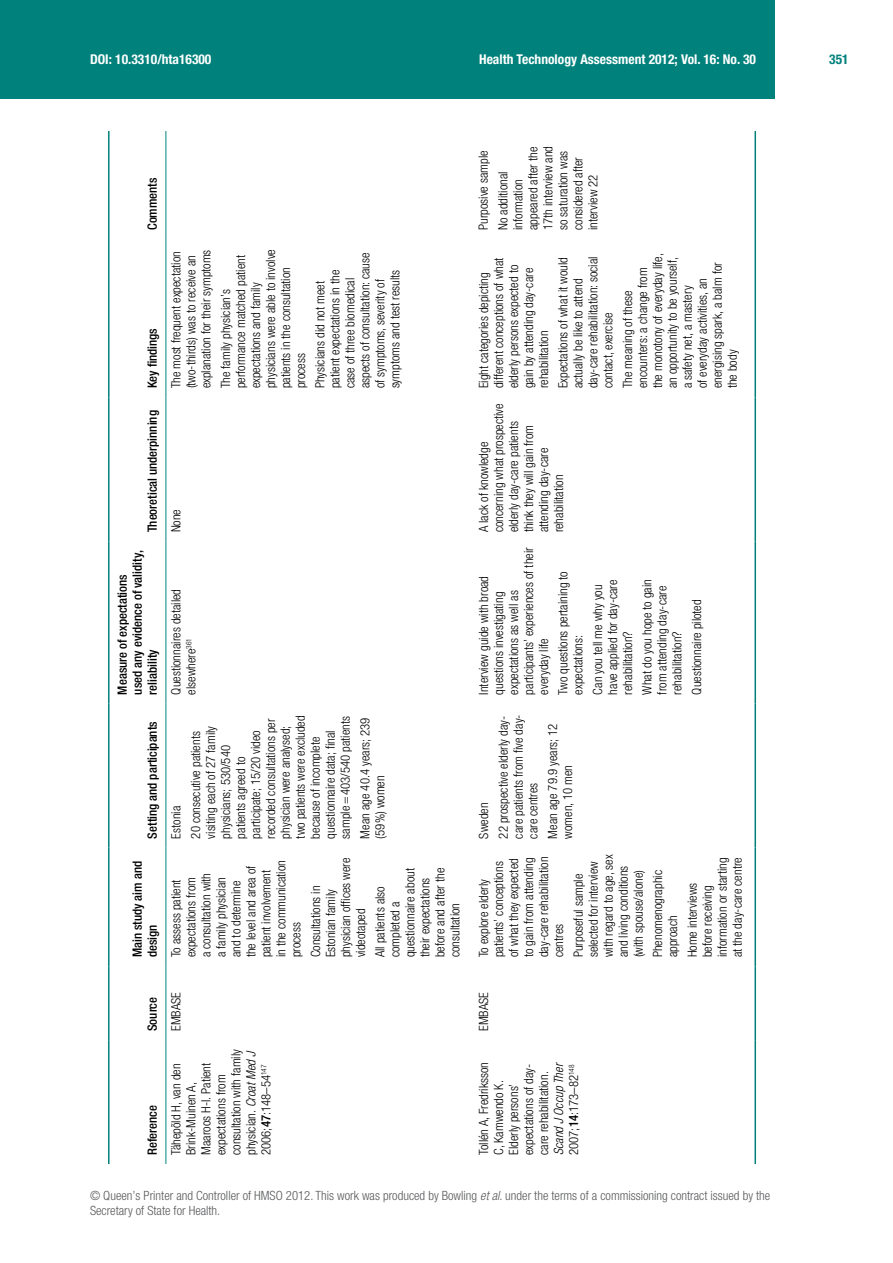
<style>
.page{position:relative;width:893px;height:1263px;background:#fff}
.page>*{position:absolute;margin:0;border:0;box-sizing:border-box;transform-origin:0 0}
.t1{font:700 condensed 13.5px "Helvetica Neue LT Pro";color:#fff}
.t2{font:700 condensed 13.5px "Helvetica Neue LT Pro";color:#00817b}
.t3{font:300 condensed 12.75px/15px "Helvetica Neue LT Pro";color:#000}
.t4{font:500 condensed 12.75px/15px "Helvetica Neue LT Pro";color:#000}
.t5{font:300 condensed 12.75px/15px "Helvetica Neue LT Pro";color:#58595b}
.t6{font:italic 300 condensed 12.75px/15px "Helvetica Neue LT Pro";color:#000}
.s1{font-style:italic}
.s2{font-weight:500}
.s3{font-style:normal}
.s4{font-weight:500;font-style:normal}
</style>
<div class="page">
<div style="left:0;top:0;width:774px;height:99px;background:#00817b"></div>
<hr style="left:754px;top:1040px;width:2px;height:124px;background:#00817b">
<hr style="left:754px;top:966px;width:2px;height:74px;background:#00817b">
<hr style="left:754px;top:847px;width:2px;height:119px;background:#00817b">
<hr style="left:754px;top:703px;width:2px;height:144px;background:#00817b">
<hr style="left:754px;top:541px;width:2px;height:162px;background:#00817b">
<hr style="left:754px;top:397px;width:2px;height:144px;background:#00817b">
<hr style="left:754px;top:239px;width:2px;height:158px;background:#00817b">
<hr style="left:754px;top:131px;width:2px;height:108px;background:#00817b">
<hr style="left:108px;top:1040px;width:2px;height:124px;background:#00817b">
<hr style="left:108px;top:966px;width:2px;height:74px;background:#00817b">
<hr style="left:108px;top:847px;width:2px;height:119px;background:#00817b">
<hr style="left:108px;top:703px;width:2px;height:144px;background:#00817b">
<hr style="left:108px;top:541px;width:2px;height:162px;background:#00817b">
<hr style="left:108px;top:397px;width:2px;height:144px;background:#00817b">
<hr style="left:108px;top:239px;width:2px;height:158px;background:#00817b">
<hr style="left:108px;top:131px;width:2px;height:108px;background:#00817b">
<hr style="left:166px;top:1040px;width:1px;height:124px;background:#00817b">
<hr style="left:166px;top:966px;width:1px;height:74px;background:#00817b">
<hr style="left:166px;top:847px;width:1px;height:119px;background:#00817b">
<hr style="left:166px;top:703px;width:1px;height:144px;background:#00817b">
<hr style="left:166px;top:541px;width:1px;height:162px;background:#00817b">
<hr style="left:166px;top:397px;width:1px;height:144px;background:#00817b">
<hr style="left:166px;top:239px;width:1px;height:158px;background:#00817b">
<hr style="left:166px;top:131px;width:1px;height:108px;background:#00817b">
<p class="t1" style="left:90px;top:51px;width:123px">DOI: 10.3310/hta16300</p>
<p class="t1" style="left:479px;top:51px;width:278px">Health Technology Assessment 2012; Vol. 16: No. 30</p>
<p class="t2" style="left:829px;top:51px;width:21px">351</p>
<p class="t4" style="left:145px;top:230px;width:54px;rotate:-90deg">Comments</p>
<p class="t4" style="left:145px;top:388px;width:62px;rotate:-90deg">Key findings</p>
<p class="t4" style="left:145px;top:532px;width:124px;rotate:-90deg">Theoretical underpinning</p>
<p class="t4" style="left:115px;top:694px;width:146px;rotate:-90deg">Measure of expectations used any evidence of validity, reliability</p>
<p class="t4" style="left:145px;top:838px;width:119px;rotate:-90deg">Setting and participants</p>
<p class="t4" style="left:130px;top:957px;width:98px;rotate:-90deg">Main study aim and design</p>
<p class="t3" style="left:169px;top:388px;width:140px;rotate:-90deg">The most frequent expectation (two-thirds) was to receive an explanation for their symptoms</p>
<p class="t3" style="left:218px;top:388px;width:141px;rotate:-90deg">The family physician’s performance matched patient expectations and family physicians were able to involve patients in the consultation process</p>
<p class="t3" style="left:313px;top:388px;width:137px;rotate:-90deg">Physicians did not meet patient expectations in the case of three biomedical aspects of consultation: cause of symptoms, severity of symptoms and test results</p>
<p class="t3" style="left:169px;top:532px;width:25px;rotate:-90deg">None</p>
<p class="t3" style="left:168px;top:694px;width:107px;rotate:-90deg">Questionnaires detailed elsewhere<sup>361</sup></p>
<p class="t3" style="left:203px;top:838px;width:124px;rotate:-90deg">visiting each of 27 family physicians; 530/540 patients agreed to participate; 15/20 video recorded consultations per physician were analysed; two patients were excluded because of incomplete questionnaire data; final sample=403/540 patients</p>
<p class="t3" style="left:357px;top:838px;width:123px;rotate:-90deg">Mean age 40.4 years; 239 (59%) women</p>
<p class="t3" style="left:166px;top:838px;width:109px;line-height:19.5px;rotate:-90deg">Estonia<br>20 consecutive patients</p>
<p class="t3" style="left:169px;top:957px;width:99px;rotate:-90deg">To assess patient expectations from<br>a consultation with<br>a family physician and to determine<br>the level and area of patient involvement in the communication process</p>
<p class="t3" style="left:308px;top:957px;width:101px;rotate:-90deg">Consultations in<br>Estonian family physician offices were videotaped</p>
<p class="t3" style="left:372px;top:957px;width:91px;rotate:-90deg">All patients also completed a questionnaire about their expectations before and after the consultation</p>
<p class="t4" style="left:145px;top:1031px;width:36px;rotate:-90deg">Source</p>
<p class="t4" style="left:145px;top:1155px;width:51px;rotate:-90deg">Reference</p>
<p class="t3" style="left:169px;top:1031px;width:40px;rotate:-90deg">EMBASE</p>
<p class="t3" style="left:169px;top:1155px;width:107px;rotate:-90deg">Tähepõld H, van den<br>Brink-Muinen A,<br>Maaroos H-I. Patient expectations from consultation with family physician. <span class="s1">Croat Med J<br></span>2006;<span class="s2">47</span>:148–54<sup>147</sup></p>
<p class="t3" style="left:474px;top:230px;width:81px;line-height:19.5px;rotate:-90deg">Purposive sample<br>No additional</p>
<p class="t3" style="left:510px;top:230px;width:86px;rotate:-90deg">information appeared after the<br>17th interview and so saturation was considered after interview 22</p>
<p class="t3" style="left:476px;top:388px;width:132px;rotate:-90deg">Eight categories depicting different conceptions of what elderly persons expected to gain by attending day-care rehabilitation</p>
<p class="t3" style="left:555px;top:388px;width:134px;rotate:-90deg">Expectations of what it would actually be like to attend day-care rehabilitation: social contact, exercise</p>
<p class="t3" style="left:620px;top:388px;width:137px;rotate:-90deg">The meaning of these encounters: a change from the monotony of everyday life, an opportunity to be yourself, a safety net, a mastery<br>of everyday activities, an energising spark, a balm for the body</p>
<p class="t3" style="left:476px;top:532px;width:131px;rotate:-90deg">A lack of knowledge concerning what prospective elderly day-care patients think they will gain from attending day-care rehabilitation</p>
<p class="t3" style="left:476px;top:694px;width:148px;rotate:-90deg">Interview guide with broad questions investigating expectations as well as participants’ experiences of their everyday life</p>
<p class="t3" style="left:556px;top:694px;width:125px;rotate:-90deg">Two questions pertaining to expectations:</p>
<p class="t3" style="left:590px;top:694px;width:116px;rotate:-90deg">Can you tell me why you have applied for day-care rehabilitation?</p>
<p class="t3" style="left:639px;top:694px;width:117px;rotate:-90deg">What do you hope to gain from attending day-care rehabilitation?</p>
<p class="t3" style="left:474px;top:838px;width:124px;line-height:19.5px;rotate:-90deg">Sweden<br>22 prospective elderly day-</p>
<p class="t3" style="left:511px;top:838px;width:126px;rotate:-90deg">care patients from five day&shy;care centres</p>
<p class="t3" style="left:545px;top:838px;width:116px;rotate:-90deg">Mean age 79.9 years; 12 women, 10 men</p>
<p class="t3" style="left:689px;top:694px;width:97px;rotate:-90deg">Questionnaire piloted</p>
<p class="t3" style="left:476px;top:957px;width:102px;rotate:-90deg">To explore elderly patients’ conceptions of what they expected to gain from attending day-care rehabilitation centres</p>
<p class="t3" style="left:571px;top:957px;width:104px;rotate:-90deg">Purposeful sample selected for interview with regard to age, sex and living conditions (with spouse/alone)</p>
<p class="t3" style="left:650px;top:957px;width:89px;rotate:-90deg">Phenomenographic approach</p>
<p class="t3" style="left:685px;top:957px;width:101px;rotate:-90deg">Home interviews before receiving information or starting at the day-care centre</p>
<p class="t3" style="left:476px;top:1031px;width:40px;rotate:-90deg">EMBASE</p>
<p class="t3" style="left:476px;top:1155px;width:94px;rotate:-90deg">Tollén A, Fredriksson<br>C, Kamwendo K.<br>Elderly persons’ expectations of day&shy;care rehabilitation.</p>
<p class="t6" style="left:551px;top:1155px;width:94px;rotate:-90deg">Scand J Occup Ther<br><span class="s3">2007;</span><span class="s4">14</span><span class="s3">:173–82</span><sup>148</sup></p>
<p class="t5" style="left:90px;top:1188px;width:682px">© Queen’s Printer and Controller of HMSO 2012. This work was produced by Bowling <span class="s1">et al</span>. under the terms of a commissioning contract issued by the<br>Secretary of State for Health.</p>
</div>
